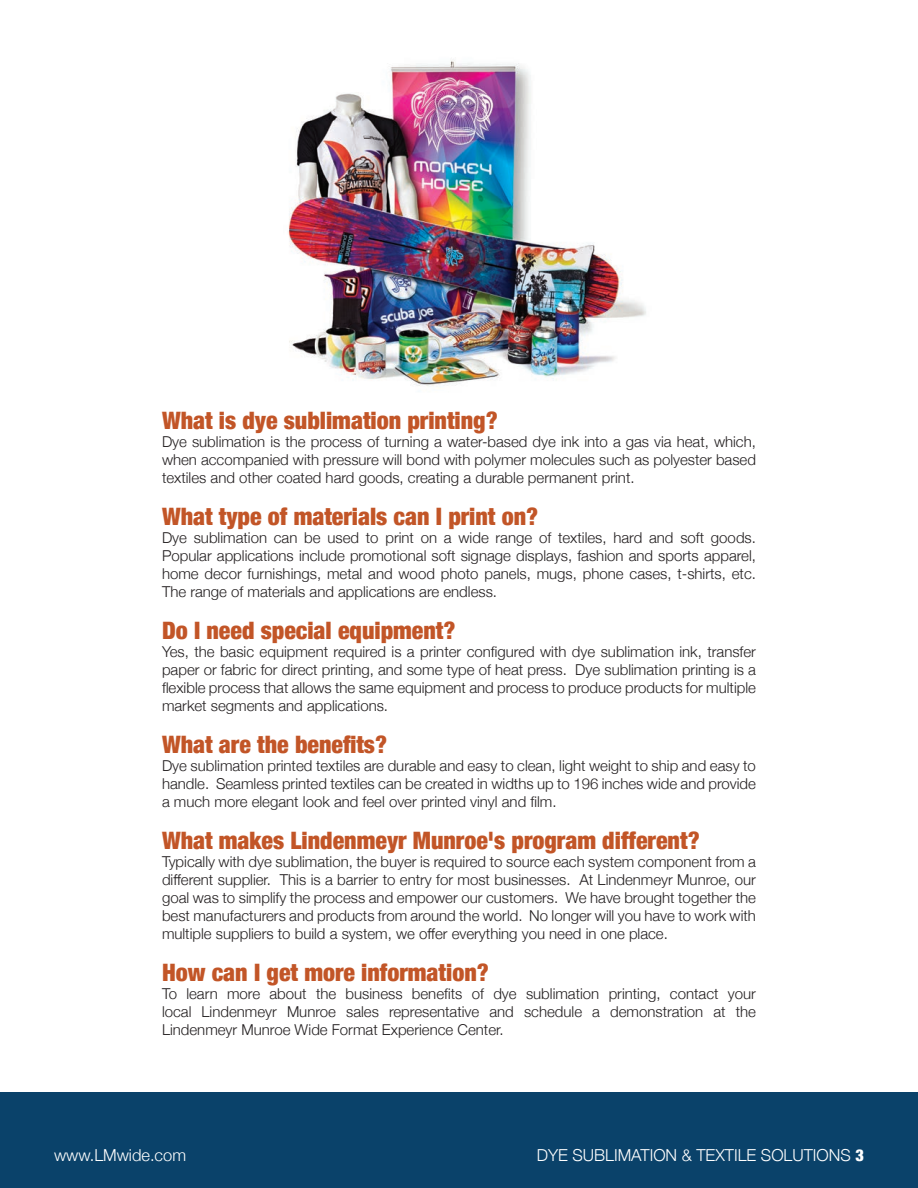
<style>
.page{position:relative;width:918px;height:1188px;background:#fff}
.page>*{position:absolute;margin:0;border:0;box-sizing:border-box;transform-origin:0 0}
.t1{font:900 condensed 24px "Helvetica Neue";color:#c25527}
.t2{font:300 16.5px "Helvetica Neue";color:#fff}
.t3{font:300 15px/18px "Helvetica Neue";color:#231f20;text-align:justify}
.s1{font-weight:900;font-stretch:condensed}
</style>
<div class="page">
<div style="left:0;top:1092px;width:918px;height:96px;background:#0a426a"></div>
<img style="left:288px;top:60px;width:358px;height:327px">
<h1 class="t1" style="left:162px;top:401px;width:337px">What is dye sublimation printing?</h1>
<p class="t3" style="left:162px;top:431px;width:596px">Dye sublimation is the process of turning a water-based dye ink into a gas via heat, which, when accompanied with pressure will bond with polymer molecules such as polyester based textiles and other coated hard goods, creating a durable permanent print.</p>
<h1 class="t1" style="left:162px;top:497px;width:378px">What type of materials can I print on?</h1>
<p class="t3" style="left:162px;top:527px;width:596px">Dye sublimation can be used to print on a wide range of textiles, hard and soft goods.<br>Popular applications include promotional soft signage displays, fashion and sports apparel, home decor furnishings, metal and wood photo panels, mugs, phone cases, t-shirts, etc.<br>The range of materials and applications are endless.</p>
<h1 class="t1" style="left:162px;top:611px;width:295px">Do I need special equipment?</h1>
<p class="t3" style="left:162px;top:641px;width:596px">Yes, the basic equipment required is a printer configured with dye sublimation ink, transfer paper or fabric for direct printing, and some type of heat press. Dye sublimation printing is a flexible process that allows the same equipment and process to produce products for multiple market segments and applications.</p>
<h1 class="t1" style="left:162px;top:725px;width:227px">What are the benefits?</h1>
<p class="t3" style="left:162px;top:755px;width:596px">Dye sublimation printed textiles are durable and easy to clean, light weight to ship and easy to handle. Seamless printed textiles can be created in widths up to 196 inches wide and provide a much more elegant look and feel over printed vinyl and film.</p>
<h1 class="t1" style="left:162px;top:821px;width:539px">What makes Lindenmeyr Munroe's program different?</h1>
<p class="t3" style="left:162px;top:851px;width:596px">Typically with dye sublimation, the buyer is required to source each system component from a different supplier. This is a barrier to entry for most businesses. At Lindenmeyr Munroe, our goal was to simplify the process and empower our customers. We have brought together the best manufacturers and products from around the world. No longer will you have to work with multiple suppliers to build a system, we offer everything you need in one place.</p>
<h1 class="t1" style="left:162px;top:953px;width:328px">How can I get more information?</h1>
<p class="t3" style="left:162px;top:983px;width:596px">To learn more about the business benefits of dye sublimation printing, contact your local Lindenmeyr Munroe sales representative and schedule a demonstration at the Lindenmeyr Munroe Wide Format Experience Center.</p>
<p class="t2" style="left:54px;top:1142px;width:134px">www.LMwide.com</p>
<p class="t2" style="left:537px;top:1142px;width:329px">DYE SUBLIMATION &amp; TEXTILE SOLUTIONS <span class="s1">3</span></p>
</div>
